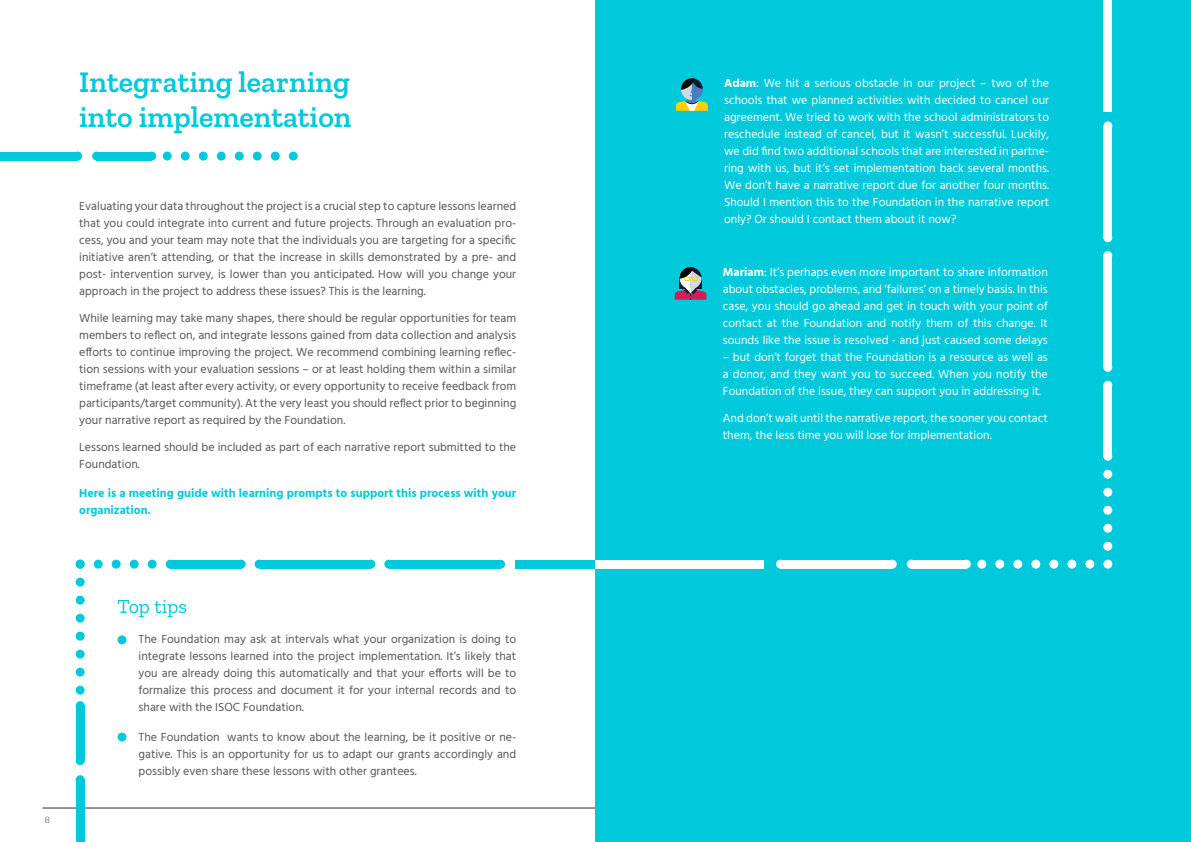
<style>
.page{position:relative;width:1191px;height:842px;background:#fff}
.page>*{position:absolute;margin:0;border:0;box-sizing:border-box;transform-origin:0 0}
.t1{font:600 30px/35px "Zilla Slab";color:#00c9db}
.t2{font:20px "Zilla Slab";color:#00c9db}
.t3{font:12px/17px "Hind";color:#565656;text-align:justify}
.t4{font:12px/17px "Hind";color:#fff;text-align:justify}
.t5{font:700 12px/17px "Hind";color:#00c9db}
.t6{font:300 9px "Lato";color:#282826}
.s1{font-weight:700}
</style>
<div class="page">
<hr style="left:43px;top:808px;width:552px;height:1px;background:#282826">
<div style="left:595px;top:0;width:596px;height:842px;background:#00c9db"></div>
<svg style="left:674px;top:267px;width:32px;height:33px"></svg>
<div style="left:92px;top:152px;width:9px;height:9px;background:#00c9db;border-radius:50%"></div>
<div style="left:97px;top:152px;width:55px;height:9px;background:#00c9db"></div>
<div style="left:147px;top:152px;width:9px;height:9px;background:#00c9db;border-radius:50%"></div>
<div style="left:289px;top:152px;width:9px;height:9px;background:#00c9db;border-radius:50%"></div>
<div style="left:271px;top:152px;width:9px;height:9px;background:#00c9db;border-radius:50%"></div>
<div style="left:253px;top:152px;width:9px;height:9px;background:#00c9db;border-radius:50%"></div>
<div style="left:235px;top:152px;width:9px;height:9px;background:#00c9db;border-radius:50%"></div>
<div style="left:217px;top:152px;width:9px;height:9px;background:#00c9db;border-radius:50%"></div>
<div style="left:199px;top:152px;width:9px;height:9px;background:#00c9db;border-radius:50%"></div>
<div style="left:181px;top:152px;width:9px;height:9px;background:#00c9db;border-radius:50%"></div>
<div style="left:163px;top:152px;width:9px;height:9px;background:#00c9db;border-radius:50%"></div>
<div style="left:0;top:152px;width:78px;height:9px;background:#00c9db"></div>
<div style="left:73px;top:152px;width:9px;height:9px;background:#00c9db;border-radius:50%"></div>
<svg style="left:676px;top:78px;width:32px;height:33px"></svg>
<div style="left:515px;top:560px;width:149px;height:9px;background:#00c9db"></div>
<div style="left:94px;top:560px;width:9px;height:9px;background:#00c9db;border-radius:50%"></div>
<div style="left:112px;top:560px;width:9px;height:9px;background:#00c9db;border-radius:50%"></div>
<div style="left:130px;top:560px;width:9px;height:9px;background:#00c9db;border-radius:50%"></div>
<div style="left:148px;top:560px;width:9px;height:9px;background:#00c9db;border-radius:50%"></div>
<div style="left:166px;top:560px;width:9px;height:9px;background:#00c9db;border-radius:50%"></div>
<div style="left:170px;top:560px;width:71px;height:9px;background:#00c9db"></div>
<div style="left:237px;top:560px;width:9px;height:9px;background:#00c9db;border-radius:50%"></div>
<div style="left:389px;top:560px;width:111px;height:9px;background:#00c9db"></div>
<div style="left:259px;top:560px;width:112px;height:9px;background:#00c9db"></div>
<div style="left:496px;top:560px;width:9px;height:9px;background:#00c9db;border-radius:50%"></div>
<div style="left:384px;top:560px;width:9px;height:9px;background:#00c9db;border-radius:50%"></div>
<div style="left:366px;top:560px;width:9px;height:9px;background:#00c9db;border-radius:50%"></div>
<div style="left:255px;top:560px;width:8px;height:9px;background:#00c9db;border-radius:50%"></div>
<div style="left:76px;top:756px;width:9px;height:9px;background:#00c9db;border-radius:50%"></div>
<div style="left:76px;top:706px;width:9px;height:55px;background:#00c9db"></div>
<div style="left:76px;top:701px;width:9px;height:9px;background:#00c9db;border-radius:50%"></div>
<div style="left:76px;top:560px;width:9px;height:9px;background:#00c9db;border-radius:50%"></div>
<div style="left:76px;top:578px;width:9px;height:9px;background:#00c9db;border-radius:50%"></div>
<div style="left:76px;top:596px;width:9px;height:9px;background:#00c9db;border-radius:50%"></div>
<div style="left:76px;top:614px;width:9px;height:9px;background:#00c9db;border-radius:50%"></div>
<div style="left:76px;top:632px;width:9px;height:9px;background:#00c9db;border-radius:50%"></div>
<div style="left:76px;top:650px;width:9px;height:9px;background:#00c9db;border-radius:50%"></div>
<div style="left:76px;top:668px;width:9px;height:9px;background:#00c9db;border-radius:50%"></div>
<div style="left:76px;top:686px;width:9px;height:9px;background:#00c9db;border-radius:50%"></div>
<div style="left:76px;top:780px;width:9px;height:62px;background:#00c9db"></div>
<div style="left:76px;top:775px;width:9px;height:9px;background:#00c9db;border-radius:50%"></div>
<div style="left:780px;top:560px;width:112px;height:9px;background:#fff"></div>
<div style="left:595px;top:560px;width:169px;height:9px;background:#fff"></div>
<svg style="left:906px;top:560px;width:9px;height:9px"></svg>
<div style="left:911px;top:560px;width:55px;height:9px;background:#fff"></div>
<div style="left:962px;top:560px;width:8px;height:9px;background:#fff;border-radius:50%"></div>
<div style="left:1103px;top:560px;width:9px;height:9px;background:#fff;border-radius:50%"></div>
<div style="left:1085px;top:560px;width:9px;height:9px;background:#fff;border-radius:50%"></div>
<div style="left:1067px;top:560px;width:9px;height:9px;background:#fff;border-radius:50%"></div>
<div style="left:1049px;top:560px;width:9px;height:9px;background:#fff;border-radius:50%"></div>
<div style="left:1031px;top:560px;width:9px;height:9px;background:#fff;border-radius:50%"></div>
<div style="left:1013px;top:560px;width:9px;height:9px;background:#fff;border-radius:50%"></div>
<div style="left:995px;top:560px;width:9px;height:9px;background:#fff;border-radius:50%"></div>
<div style="left:977px;top:560px;width:9px;height:9px;background:#fff;border-radius:50%"></div>
<div style="left:888px;top:560px;width:8px;height:9px;background:#fff;border-radius:50%"></div>
<div style="left:776px;top:560px;width:9px;height:9px;background:#fff;border-radius:50%"></div>
<div style="left:1103px;top:0;width:9px;height:111px;background:#fff"></div>
<div style="left:1103px;top:542px;width:9px;height:9px;background:#fff;border-radius:50%"></div>
<div style="left:1103px;top:524px;width:9px;height:9px;background:#fff;border-radius:50%"></div>
<div style="left:1103px;top:506px;width:9px;height:9px;background:#fff;border-radius:50%"></div>
<div style="left:1103px;top:488px;width:9px;height:9px;background:#fff;border-radius:50%"></div>
<div style="left:1103px;top:470px;width:9px;height:9px;background:#fff;border-radius:50%"></div>
<div style="left:1103px;top:452px;width:9px;height:9px;background:#fff;border-radius:50%"></div>
<div style="left:1103px;top:385px;width:9px;height:71px;background:#fff"></div>
<div style="left:1103px;top:381px;width:9px;height:9px;background:#fff;border-radius:50%"></div>
<div style="left:1103px;top:126px;width:9px;height:112px;background:#fff"></div>
<div style="left:1103px;top:256px;width:9px;height:111px;background:#fff"></div>
<div style="left:1103px;top:121px;width:9px;height:9px;background:#fff;border-radius:50%"></div>
<div style="left:1103px;top:233px;width:9px;height:9px;background:#fff;border-radius:50%"></div>
<div style="left:1103px;top:251px;width:9px;height:9px;background:#fff;border-radius:50%"></div>
<div style="left:1103px;top:363px;width:9px;height:9px;background:#fff;border-radius:50%"></div>
<div style="left:118px;top:635px;width:8px;height:9px;background:#00c9db;border-radius:50%"></div>
<div style="left:118px;top:733px;width:8px;height:8px;background:#00c9db;border-radius:50%"></div>
<h1 class="t1" style="left:79px;top:65px;width:274px">Integrating learning into implementation</h1>
<p class="t3" style="left:79px;top:199px;width:438px">Evaluating your data throughout the project is a crucial step to capture lessons learned that you could integrate into current and future projects. Through an evaluation pro&shy;cess, you and your team may note that the individuals you are targeting for a specific initiative aren’t attending, or that the increase in skills demonstrated by a pre- and post- intervention survey, is lower than you anticipated. How will you change your approach in the project to address these issues? This is the learning.</p>
<p class="t3" style="left:79px;top:311px;width:438px">While learning may take many shapes, there should be regular opportunities for team members to reflect on, and integrate lessons gained from data collection and analysis efforts to continue improving the project. We recommend combining learning reflec&shy;tion sessions with your evaluation sessions – or at least holding them within a similar timeframe (at least after every activity, or every opportunity to receive feedback from participants/target community). At the very least you should reflect prior to beginning your narrative report as required by the Foundation.</p>
<p class="t3" style="left:79px;top:440px;width:438px">Lessons learned should be included as part of each narrative report submitted to the<br>Foundation.</p>
<p class="t5" style="left:79px;top:484px;width:438px">Here is a meeting guide with learning prompts to support this process with your organization.</p>
<p class="t6" style="left:45px;top:814px;width:7px">8</p>
<h2 class="t2" style="left:118px;top:595px;width:71px">Top tips</h2>
<p class="t3" style="left:139px;top:631px;width:379px">The Foundation may ask at intervals what your organization is doing to integrate lessons learned into the project implementation. It’s likely that you are already doing this automatically and that your efforts will be to formalize this process and document it for your internal records and to share with the ISOC Foundation.</p>
<p class="t3" style="left:139px;top:729px;width:379px">The Foundation wants to know about the learning, be it positive or ne&shy;gative. This is an opportunity for us to adapt our grants accordingly and possibly even share these lessons with other grantees.</p>
<p class="t4" style="left:724px;top:75px;width:326px"><span class="s1">Adam</span>: We hit a serious obstacle in our project – two of the schools that we planned activities with decided to cancel our agreement. We tried to work with the school administrators to reschedule instead of cancel, but it wasn’t successful. Luckily, we did find two additional schools that are interested in partne&shy;ring with us, but it’s set implementation back several months.<br>We don’t have a narrative report due for another four months.<br>Should I mention this to the Foundation in the narrative report only? Or should I contact them about it now?</p>
<p class="t4" style="left:723px;top:264px;width:326px"><span class="s1">Mariam</span>: It’s perhaps even more important to share information about obstacles, problems, and ‘failures’ on a timely basis. In this case, you should go ahead and get in touch with your point of contact at the Foundation and notify them of this change. It sounds like the issue is resolved - and just caused some delays</p>
<p class="t4" style="left:723px;top:349px;width:326px">– but don’t forget that the Foundation is a resource as well as a donor, and they want you to succeed. When you notify the Foundation of the issue, they can support you in addressing it.</p>
<p class="t4" style="left:723px;top:410px;width:326px">And don’t wait until the narrative report, the sooner you contact them, the less time you will lose for implementation.</p>
</div>
